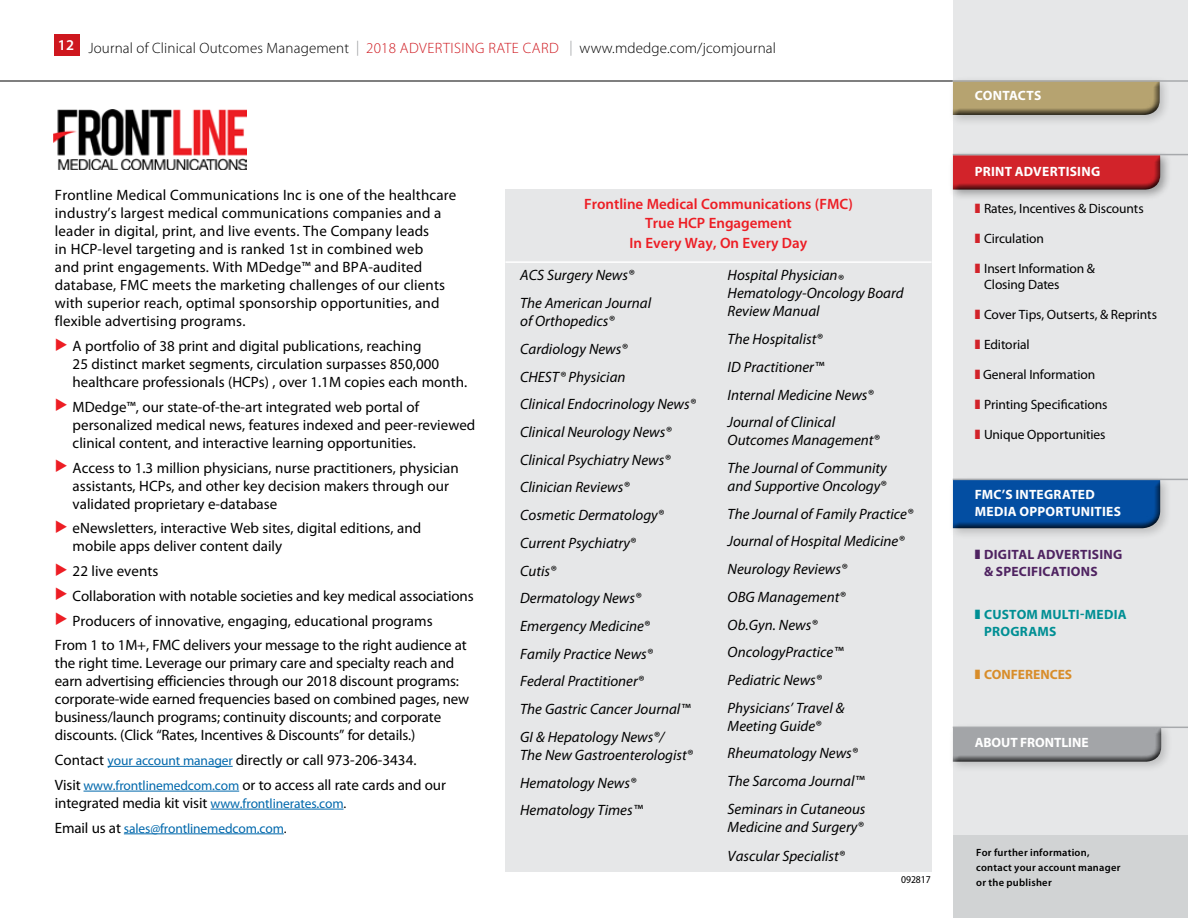
<style>
.page{position:relative;width:1188px;height:918px;background:#fff}
.page>*{position:absolute;margin:0;border:0;box-sizing:border-box;transform-origin:0 0}
.t1{font:15px/18px "Myriad Pro";color:#000}
.t2{font:italic 15px/27.8px "Myriad Pro";color:#000}
.t3{font:300 15px "Myriad Pro";letter-spacing:.01em;color:#000}
.t4{font:600 15px/19.5px "Myriad Pro";color:#ed1d24;text-align:center}
.t5{font:13.5px/16.5px "Myriad Pro";letter-spacing:-.005em;color:#000}
.t6{font:700 13.5px/16.5px "Myriad Pro";letter-spacing:.015em;color:#fff}
.t7{font:13.5px "Myriad Pro";letter-spacing:-.01em;color:#0068ac}
.t8{font:700 13.5px/16.5px "Myriad Pro";letter-spacing:.02em;color:#4f2361}
.t9{font:700 13.5px/16.5px "Myriad Pro";letter-spacing:.02em;color:#008f94}
.t10{font:700 13.5px "Myriad Pro";letter-spacing:-.005em;color:#fff}
.t11{font:700 13.5px "Myriad Pro";color:#d88d2a}
.t12{font:600 10.5px/15px "Myriad Pro";letter-spacing:.025em;color:#000}
.t13{font:semi-condensed 10.5px "Myriad Pro";color:#000}
.s1{color:#939598}
.s2{color:#ce171e}
.s3{color:#ed1d24}
.s4{font-size:13.5px;color:#0068ac}
.s5{font-size:13.5px}
.s6{font-size:15px;color:#000}
.s7{color:#000}
.s8{color:#d2232a}
</style>
<div class="page">
<hr style="left:0;top:81px;width:954px;height:1px;background:#000">
<div style="left:54px;top:35px;width:26px;height:21px;background:#ce171e"></div>
<div style="left:953px;top:0;width:235px;height:918px;background:#e6e7e8"></div>
<div style="left:953px;top:835px;width:235px;height:83px;background:#d1d3d4"></div>
<div style="left:948px;top:150px;width:224px;height:52px;background:#000;opacity:.33"></div>
<svg style="left:950px;top:154px;width:210px;height:38px;background:#c02f34"></svg>
<div style="left:948px;top:76px;width:224px;height:51px;background:#000;opacity:.18"></div>
<svg style="left:950px;top:79px;width:210px;height:39px;background:#ab9c74"></svg>
<div style="left:948px;top:475px;width:224px;height:65px;background:#000;opacity:.18"></div>
<div style="left:950px;top:478px;width:210px;height:46px;background:#cccdcf"></div>
<svg style="left:950px;top:479px;width:210px;height:51px;background:#0d509b"></svg>
<div style="left:948px;top:722px;width:225px;height:52px;background:#000;opacity:.18"></div>
<svg style="left:950px;top:726px;width:211px;height:39px;background:#9d9ea1"></svg>
<hr style="left:953px;top:154px;width:235px;height:1px;background:#a7a9ac">
<hr style="left:953px;top:479px;width:235px;height:1px;background:#a7a9ac">
<hr style="left:953px;top:727px;width:235px;height:1px;background:#a7a9ac">
<hr style="left:953px;top:80px;width:235px;height:2px;background:#a7a9ac">
<div style="left:505px;top:189px;width:427px;height:682px;background:#e6e7e8"></div>
<hr style="left:108px;top:766px;width:125px;height:1px;background:#0068ac">
<hr style="left:84px;top:791px;width:155px;height:1px;background:#0068ac">
<hr style="left:211px;top:809px;width:133px;height:1px;background:#0068ac">
<hr style="left:124px;top:834px;width:160px;height:1px;background:#0068ac">
<img style="left:54px;top:109px;width:193px;height:60px">
<hr style="left:505px;top:261px;width:427px;height:2px;background:#fff">
<p class="t3" style="left:58px;top:39px;width:720px"><sup>12</sup> Journal of Clinical Outcomes Management <span class="s1">|</span> <span class="s2">2018 ADVERTISING RATE CARD</span> <span class="s1">|</span> www.mdedge.com/jcomjournal</p>
<p class="t1" style="left:55px;top:186px;width:403px">Frontline Medical Communications Inc is one of the healthcare industry’s largest medical communications companies and a leader in digital, print, and live events. The Company leads<br>in HCP-level targeting and is ranked 1st in combined web<br>and print engagements. With MDedge™ and BPA-audited database, FMC meets the marketing challenges of our clients with superior reach, optimal sponsorship opportunities, and flexible advertising programs.</p>
<p class="t1" style="left:73px;top:337px;width:396px;text-indent:-18px"><span class="s3">◆</span> A portfolio of 38 print and digital publications, reaching<br>25 distinct market segments, circulation surpasses 850,000 healthcare professionals (HCPs) , over 1.1M copies each month.</p>
<p class="t1" style="left:73px;top:397px;width:404px;text-indent:-18px"><span class="s3">◆</span> MDedge™, our state-of-the-art integrated web portal of personalized medical news, features indexed and peer-reviewed clinical content, and interactive learning opportunities.</p>
<p class="t1" style="left:73px;top:458px;width:388px;text-indent:-18px"><span class="s3">◆</span> Access to 1.3 million physicians, nurse practitioners, physician assistants, HCPs, and other key decision makers through our validated proprietary e-database</p>
<p class="t1" style="left:73px;top:519px;width:350px;text-indent:-18px"><span class="s3">◆</span> eNewsletters, interactive Web sites, digital editions, and mobile apps deliver content daily</p>
<p class="t1" style="left:55px;top:562px;width:105px"><span class="s3">◆</span> 22 live events</p>
<p class="t1" style="left:55px;top:586px;width:420px"><span class="s3">◆</span> Collaboration with notable societies and key medical associations</p>
<p class="t1" style="left:55px;top:608px;width:413px;line-height:24.8px"><span class="s3">◆</span> Producers of innovative, engaging, educational programs<br>From 1 to 1M+, FMC delivers your message to the right audience at</p>
<p class="t1" style="left:55px;top:654px;width:416px">the right time. Leverage our primary care and specialty reach and earn advertising efficiencies through our 2018 discount programs: corporate-wide earned frequencies based on combined pages, new business/launch programs; continuity discounts; and corporate discounts. (Click “Rates, Incentives &amp; Discounts” for details.)</p>
<p class="t1" style="left:55px;top:747px;width:392px;line-height:24.8px">Contact <span class="s4">your account manager</span> directly or call 973-206-3434.<br>Visit <span class="s4">www.frontlinemedcom.com</span> or to access all rate cards and our</p>
<p class="t1" style="left:55px;top:793px;width:293px">integrated media kit visit <span class="s4">www.frontlinerates.com</span><span class="s5">.</span></p>
<p class="t7" style="left:55px;top:820px;width:233px"><span class="s6">Email us at</span> sales@frontlinemedcom.com<span class="s7">.</span></p>
<p class="t4" style="left:584px;top:194px;width:270px">Frontline Medical Communications (FMC)<br>True HCP Engagement<br>In Every Way, On Every Day</p>
<p class="t2" style="left:520px;top:261px;width:132px">ACS Surgery News®<br>The American Journal</p>
<p class="t2" style="left:520px;top:307px;width:177px">of Orthopedics®<br>Cardiology News®<br>CHEST® Physician<br>Clinical Endocrinology News®<br>Clinical Neurology News®<br>Clinical Psychiatry News®<br>Clinician Reviews®<br>Cosmetic Dermatology®<br>Current Psychiatry®<br>Cutis®<br>Dermatology News®<br>Emergency Medicine®<br>Family Practice News®<br>Federal Practitioner®<br>The Gastric Cancer Journal™<br>GI &amp; Hepatology News®/</p>
<p class="t2" style="left:520px;top:741px;width:174px">The New Gastroenterologist®<br>Hematology News®<br>Hematology Times™</p>
<p class="t2" style="left:728px;top:266px;width:178px;line-height:18px">Hospital Physician®<br>Hematology-Oncology Board<br>Review Manual</p>
<p class="t2" style="left:728px;top:325px;width:147px">The Hospitalist®<br>ID Practitioner™<br>Internal Medicine News®<br>Journal of Clinical</p>
<p class="t2" style="left:728px;top:426px;width:161px">Outcomes Management®<br>The Journal of Community</p>
<p class="t2" style="left:728px;top:472px;width:187px">and Supportive Oncology®<br>The Journal of Family Practice®<br>Journal of Hospital Medicine®<br>Neurology Reviews®<br>OBG Management®<br>Ob.Gyn. News®<br>OncologyPractice™<br>Pediatric News®<br>Physicians’ Travel &amp;</p>
<p class="t2" style="left:728px;top:712px;width:139px">Meeting Guide®<br>Rheumatology News®<br>The Sarcoma Journal™<br>Seminars in Cutaneous</p>
<p class="t2" style="left:728px;top:812px;width:137px;line-height:28.8px">Medicine and Surgery®<br>Vascular Specialist®</p>
<p class="t13" style="left:901px;top:873px;width:31px">092817</p>
<p class="t6" style="left:975px;top:87px;width:68px">CONTACTS</p>
<p class="t6" style="left:975px;top:163px;width:127px">PRINT ADVERTISING</p>
<p class="t5" style="left:975px;top:200px;width:171px"><span class="s8">❚</span> Rates, Incentives &amp; Discounts</p>
<p class="t5" style="left:975px;top:230px;width:71px"><span class="s8">❚</span> Circulation</p>
<p class="t5" style="left:984px;top:260px;width:112px;text-indent:-10px"><span class="s8">❚</span> Insert Information &amp;<br>Closing Dates</p>
<p class="t5" style="left:975px;top:306px;width:184px"><span class="s8">❚</span> Cover Tips, Outserts, &amp; Reprints</p>
<p class="t5" style="left:975px;top:336px;width:56px"><span class="s8">❚</span> Editorial</p>
<p class="t5" style="left:975px;top:366px;width:122px"><span class="s8">❚</span> General Information</p>
<p class="t5" style="left:975px;top:396px;width:134px"><span class="s8">❚</span> Printing Specifications</p>
<p class="t5" style="left:975px;top:426px;width:132px"><span class="s8">❚</span> Unique Opportunities</p>
<p class="t6" style="left:975px;top:486px;width:148px">FMC’S INTEGRATED<br>MEDIA OPPORTUNITIES</p>
<p class="t8" style="left:984px;top:546px;width:140px;text-indent:-9px">❚ DIGITAL ADVERTISING &amp; SPECIFICATIONS</p>
<p class="t9" style="left:984px;top:606px;width:144px;text-indent:-10px">❚ CUSTOM MULTI-MEDIA<br>PROGRAMS</p>
<p class="t11" style="left:975px;top:666px;width:99px">❚ CONFERENCES</p>
<p class="t10" style="left:975px;top:734px;width:115px">ABOUT FRONTLINE</p>
<p class="t12" style="left:976px;top:845px;width:146px">For further information, contact your account manager or the publisher</p>
</div>
